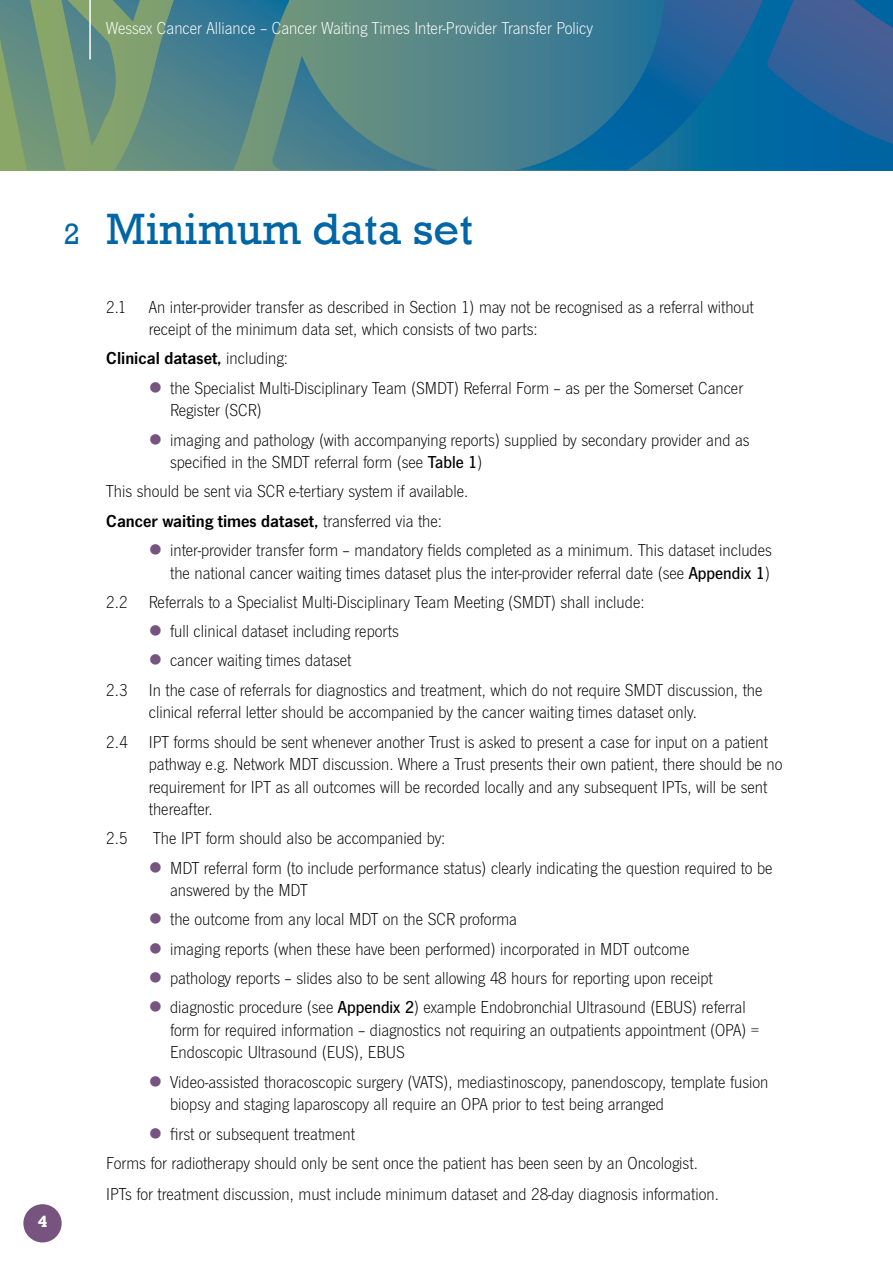
<style>
.page{position:relative;width:893px;height:1263px;background:#fff}
.page>*{position:absolute;margin:0;border:0;box-sizing:border-box;transform-origin:0 0}
.Top_headers{font:45px "Rockwell";color:#0066a6}
.Body_text{font:18px/22.5px "News Got T Ligh";color:#000}
.Body_text-2{font:600 18px "News Got T";color:#000}
.Body_text-3{font:18px "News Got T Ligh";color:#fff}
.t1{font:700 15px "Rockwell";color:#fff}
.s1{font-size:30px}
.s2{font-family:"News Got T Ligh";font-weight:400}
.s3{color:#76547f}
.s4{font-family:"News Got T";font-weight:500}
</style>
<div class="page">
<svg style="left:0;top:0;width:893px;height:170px;background:#447d8d"></svg>
<hr style="left:89px;top:0;width:2px;height:60px;background:#fff">
<div style="left:23px;top:1204px;width:39px;height:38px;background:#76547f;border-radius:50%"></div>
<p class="Body_text-3" style="left:106px;top:19px;width:488px">Wessex Cancer Alliance – Cancer Waiting Times Inter-Provider Transfer Policy</p>
<p class="Top_headers" style="left:64px;top:203px;width:411px"><span class="s1">2</span> Minimum data set</p>
<p class="t1" style="left:38px;top:1212px;width:11px">4</p>
<p class="Body_text" style="left:149px;top:295px;width:607px;text-indent:-43px">2.1 An inter-provider transfer as described in Section 1) may not be recognised as a referral without receipt of the minimum data set, which consists of two parts:</p>
<p class="Body_text-2" style="left:106px;top:348px;width:183px">Clinical dataset, <span class="s2">including:</span></p>
<p class="Body_text" style="left:170px;top:376px;width:575px;text-indent:-21px"><span class="s3">●</span> the Specialist Multi-Disciplinary Team (SMDT) Referral Form – as per the Somerset Cancer<br>Register (SCR)</p>
<p class="Body_text" style="left:170px;top:428px;width:581px;text-indent:-21px"><span class="s3">●</span> imaging and pathology (with accompanying reports) supplied by secondary provider and as specified in the SMDT referral form (see <span class="s4">Table 1</span>)</p>
<p class="Body_text" style="left:106px;top:480px;width:363px">This should be sent via SCR e-tertiary system if available.</p>
<p class="Body_text-2" style="left:106px;top:510px;width:337px">Cancer waiting times dataset, <span class="s2">transferred via the:</span></p>
<p class="Body_text" style="left:149px;top:538px;width:625px;text-align:right"><span class="s3">●</span> inter-provider transfer form – mandatory fields completed as a minimum. This dataset includes the national cancer waiting times dataset plus the inter-provider referral date (see <span class="s4">Appendix 1</span>)</p>
<p class="Body_text" style="left:106px;top:590px;width:540px">2.2 Referrals to a Specialist Multi-Disciplinary Team Meeting (SMDT) shall include:</p>
<p class="Body_text" style="left:149px;top:619px;width:252px"><span class="s3">●</span> full clinical dataset including reports</p>
<p class="Body_text" style="left:149px;top:649px;width:204px"><span class="s3">●</span> cancer waiting times dataset</p>
<p class="Body_text" style="left:149px;top:678px;width:615px;text-indent:-43px">2.3 In the case of referrals for diagnostics and treatment, which do not require SMDT discussion, the clinical referral letter should be accompanied by the cancer waiting times dataset only.</p>
<p class="Body_text" style="left:149px;top:730px;width:635px;text-indent:-43px">2.4 IPT forms should be sent whenever another Trust is asked to present a case for input on a patient pathway e.g. Network MDT discussion. Where a Trust presents their own patient, there should be no requirement for IPT as all outcomes will be recorded locally and any subsequent IPTs, will be sent thereafter.</p>
<p class="Body_text" style="left:106px;top:827px;width:23px">2.5</p>
<p class="Body_text" style="left:153px;top:827px;width:294px">The IPT form should also be accompanied by:</p>
<p class="Body_text" style="left:170px;top:856px;width:604px;text-indent:-21px"><span class="s3">●</span> MDT referral form (to include performance status) clearly indicating the question required to be answered by the MDT</p>
<p class="Body_text" style="left:149px;top:908px;width:370px"><span class="s3">●</span> the outcome from any local MDT on the SCR proforma</p>
<p class="Body_text" style="left:149px;top:937px;width:542px"><span class="s3">●</span> imaging reports (when these have been performed) incorporated in MDT outcome</p>
<p class="Body_text" style="left:149px;top:966px;width:565px"><span class="s3">●</span> pathology reports – slides also to be sent allowing 48 hours for reporting upon receipt</p>
<p class="Body_text" style="left:170px;top:996px;width:591px;text-indent:-21px"><span class="s3">●</span> diagnostic procedure (see <span class="s4">Appendix 2</span>) example Endobronchial Ultrasound (EBUS) referral form for required information – diagnostics not requiring an outpatients appointment (OPA) =<br>Endoscopic Ultrasound (EUS), EBUS</p>
<p class="Body_text" style="left:170px;top:1070px;width:600px;text-indent:-21px"><span class="s3">●</span> Video-assisted thoracoscopic surgery (VATS), mediastinoscopy, panendoscopy, template fusion biopsy and staging laparoscopy all require an OPA prior to test being arranged</p>
<p class="Body_text" style="left:149px;top:1122px;width:208px"><span class="s3">●</span> first or subsequent treatment</p>
<p class="Body_text" style="left:106px;top:1151px;width:593px">Forms for radiotherapy should only be sent once the patient has been seen by an Oncologist.</p>
<p class="Body_text" style="left:106px;top:1182px;width:614px">IPTs for treatment discussion, must include minimum dataset and 28-day diagnosis information.</p>
</div>
